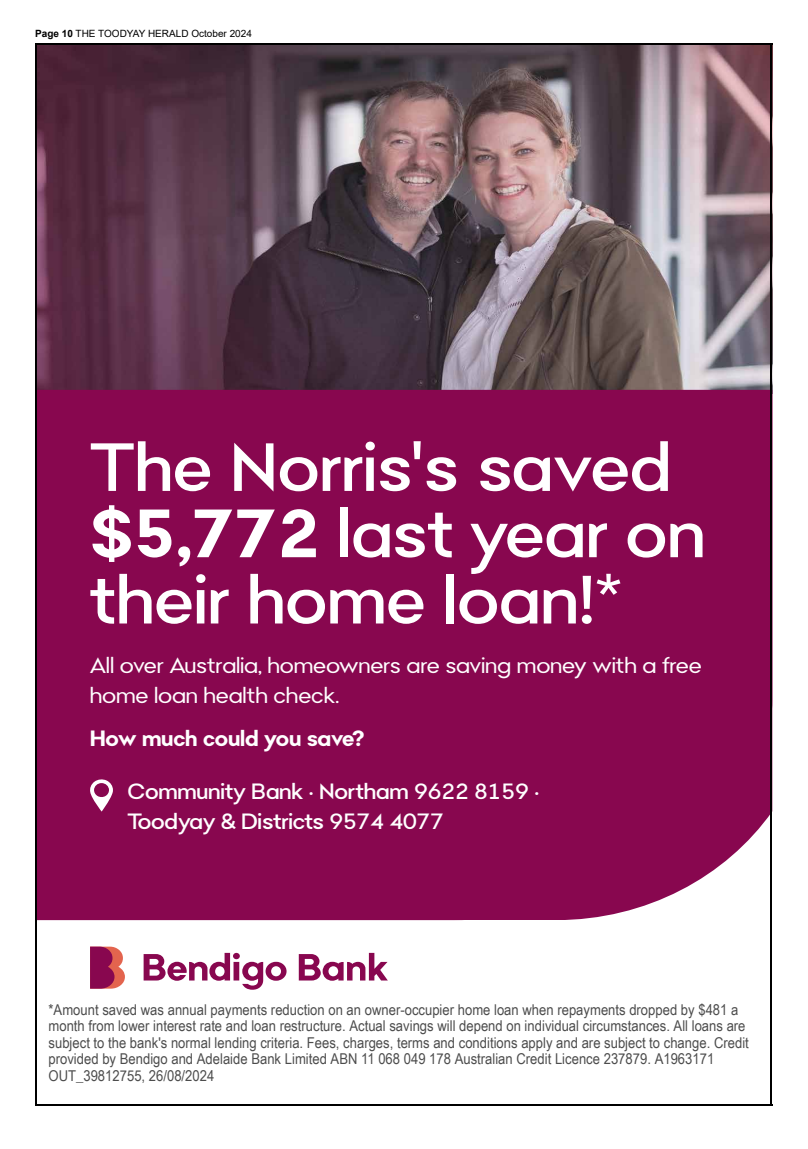
<style>
.page{position:relative;width:808px;height:1149px;background:#fff}
.page>*{position:absolute;margin:0;border:0;box-sizing:border-box;transform-origin:0 0}
.t1{font:500 66.2px/66.2px "Bendigo Sans";color:#fff;scale:1.07 1}
.t2{font:21.5px/29.8px "Bendigo Sans";letter-spacing:-.01em;color:#fff;scale:1.07 1}
.t3{font:500 21.5px/29.8px "Bendigo Sans";letter-spacing:-.01em;color:#fff;scale:1.07 1}
.t4{font:700 21.5px "Bendigo Sans";letter-spacing:-.01em;color:#fff;scale:1.07 1}
.t5{font:14.9px/16.6px "Arial Narrow";color:rgb(0 0 0/.7);scale:1.07 1}
.t6{font:10px "Arial";color:#000}
.s1{font-weight:700}
</style>
<div class="page">
<svg style="left:299px;top:952px;width:89px;height:28px"></svg>
<svg style="left:90px;top:946px;width:35px;height:42px"></svg>
<svg style="left:144px;top:952px;width:142px;height:37px"></svg>
<img style="left:37px;top:45px;width:733px;height:345px">
<div style="left:37px;top:390px;width:733px;height:529px;background:#88074f"></div>
<svg style="left:89px;top:778px;width:24px;height:33px"></svg>
<hr style="left:35px;top:43px;width:737px;height:2px;background:#000">
<hr style="left:35px;top:1103px;width:737px;height:2px;background:#000">
<hr style="left:35px;top:43px;width:2px;height:1062px;background:#000">
<hr style="left:770px;top:43px;width:2px;height:1062px;background:#000">
<p class="t6" style="left:35px;top:26px;width:218px"><span class="s1">Page 10</span> THE TOODYAY HERALD October 2024</p>
<h1 class="t1" style="left:90px;top:433px;width:577px">The Norris's saved <span class="s1">$5,772</span> last year on their home loan!*</h1>
<h2 class="t2" style="left:90px;top:650px;width:574px">All over Australia, homeowners are saving money with a free home loan health check.</h2>
<h2 class="t4" style="left:90px;top:724px;width:258px">How much could you save?</h2>
<h2 class="t3" style="left:127px;top:776px;width:386px">Community Bank • Northam 9622 8159 •<br>Toodyay &amp; Districts 9574 4077</h2>
<p class="t5" style="left:49px;top:1000px;width:656px">*Amount saved was annual payments reduction on an owner-occupier home loan when repayments dropped by $481 a month from lower interest rate and loan restructure. Actual savings will depend on individual circumstances. All loans are subject to the bank's normal lending criteria. Fees, charges, terms and conditions apply and are subject to change. Credit provided by Bendigo and Adelaide Bank Limited ABN 11 068 049 178 Australian Credit Licence 237879. A1963171<br>OUT_39812755, 26/08/2024</p>
</div>
